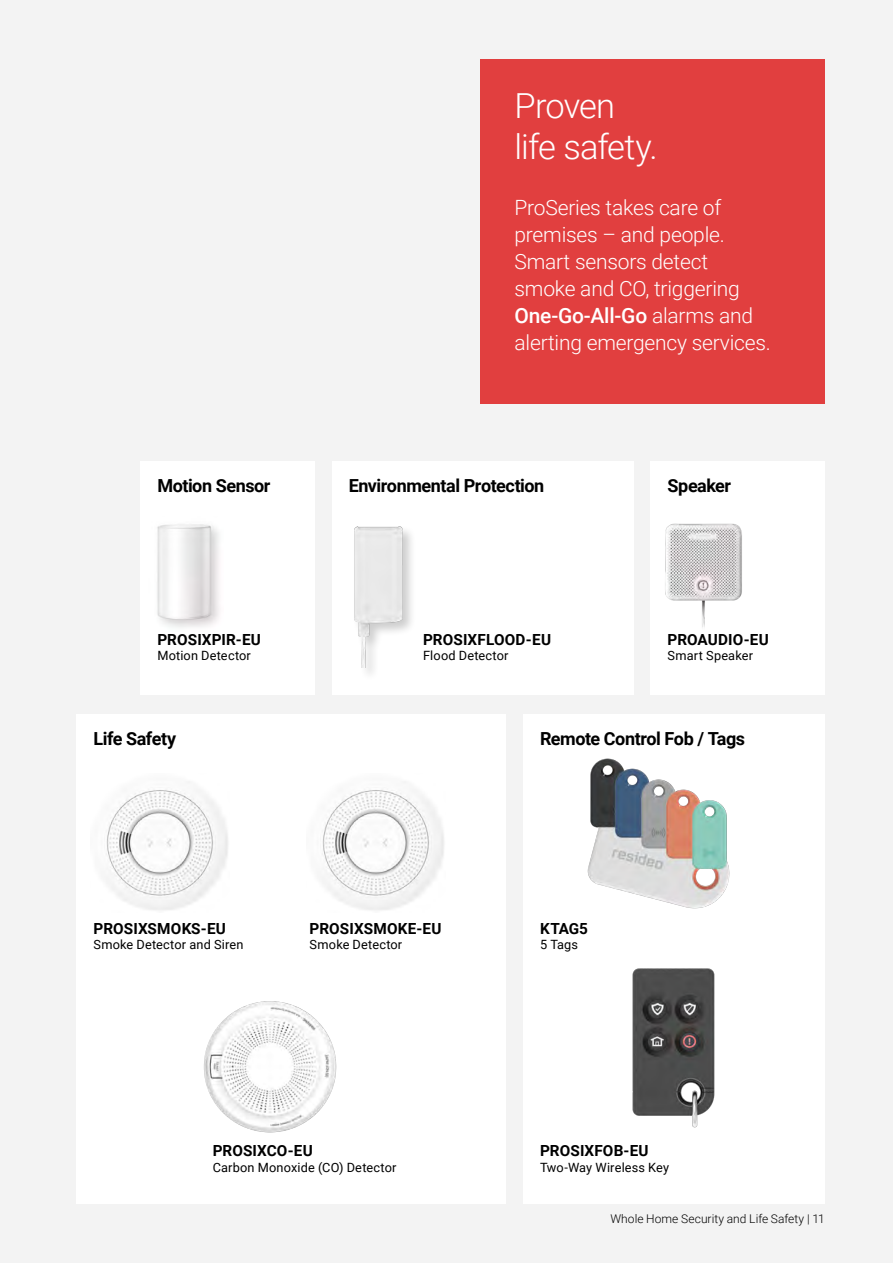
<style>
.page{position:relative;width:893px;height:1263px;background:#f3f3f3}
.page>*{position:absolute;margin:0;border:0;box-sizing:border-box;transform-origin:0 0}
.t1{font:300 34.5px/41.4px "Roboto";letter-spacing:-.03em;color:#fff}
.t2{font:300 21px/27px "Roboto";letter-spacing:-.01em;color:#fff}
.t3{font:700 18px "Roboto";letter-spacing:-.025em;color:#000}
.t4{font:700 15.3px "Roboto";letter-spacing:.01em;color:#000}
.t5{font:12.75px "Roboto";letter-spacing:.015em;color:#000}
.t6{font:300 12px "Roboto";letter-spacing:.005em;color:#000}
.s1{font-weight:500}
</style>
<div class="page">
<div style="left:332px;top:461px;width:302px;height:234px;background:#fff"></div>
<div style="left:140px;top:461px;width:175px;height:234px;background:#fff"></div>
<div style="left:650px;top:461px;width:175px;height:234px;background:#fff"></div>
<div style="left:77px;top:714px;width:429px;height:489px;background:#fff"></div>
<div style="left:523px;top:714px;width:302px;height:489px;background:#fff"></div>
<img style="left:157px;top:524px;width:62px;height:103px">
<img style="left:665px;top:523px;width:77px;height:105px">
<img style="left:204px;top:1001px;width:133px;height:132px">
<img style="left:106px;top:782px;width:122px;height:128px">
<img style="left:322px;top:782px;width:122px;height:128px">
<div style="left:353px;top:525px;width:63px;height:156px;background:#000;opacity:.2"></div>
<img style="left:353px;top:525px;width:55px;height:143px">
<div style="left:480px;top:60px;width:345px;height:344px;background:#e13f3f"></div>
<img style="left:587px;top:758px;width:143px;height:151px">
<img style="left:632px;top:968px;width:83px;height:160px">
<h1 class="t1" style="left:514px;top:84px;width:145px">Proven life safety.</h1>
<p class="t2" style="left:514px;top:193px;width:258px">ProSeries takes care of premises – and people.<br>Smart sensors detect smoke and CO, triggering<br><span class="s1">One-Go-All-Go</span> alarms and alerting emergency services.</p>
<p class="t3" style="left:157px;top:473px;width:115px">Motion Sensor</p>
<p class="t3" style="left:349px;top:473px;width:197px">Environmental Protection</p>
<p class="t3" style="left:668px;top:473px;width:65px">Speaker</p>
<p class="t4" style="left:157px;top:629px;width:105px">PROSIXPIR-EU</p>
<p class="t5" style="left:157px;top:647px;width:95px">Motion Detector</p>
<p class="t4" style="left:423px;top:629px;width:130px">PROSIXFLOOD-EU</p>
<p class="t5" style="left:423px;top:647px;width:87px">Flood Detector</p>
<p class="t4" style="left:668px;top:629px;width:103px">PROAUDIO-EU</p>
<p class="t5" style="left:668px;top:647px;width:87px">Smart Speaker</p>
<p class="t3" style="left:94px;top:726px;width:84px">Life Safety</p>
<p class="t3" style="left:540px;top:726px;width:207px">Remote Control Fob / Tags</p>
<p class="t4" style="left:94px;top:918px;width:134px">PROSIXSMOKS-EU</p>
<p class="t5" style="left:94px;top:936px;width:152px">Smoke Detector and Siren</p>
<p class="t4" style="left:310px;top:918px;width:133px">PROSIXSMOKE-EU</p>
<p class="t5" style="left:310px;top:936px;width:94px">Smoke Detector</p>
<p class="t4" style="left:540px;top:918px;width:50px">KTAG5</p>
<p class="t5" style="left:540px;top:936px;width:39px">5 Tags</p>
<p class="t4" style="left:213px;top:1140px;width:102px">PROSIXCO-EU</p>
<p class="t5" style="left:213px;top:1158px;width:185px">Carbon Monoxide (CO) Detector</p>
<p class="t4" style="left:540px;top:1140px;width:110px">PROSIXFOB-EU</p>
<p class="t5" style="left:540px;top:1158px;width:131px">Two-Way Wireless Key</p>
<p class="t6" style="left:610px;top:1210px;width:216px">Whole Home Security and Life Safety | 11</p>
</div>
